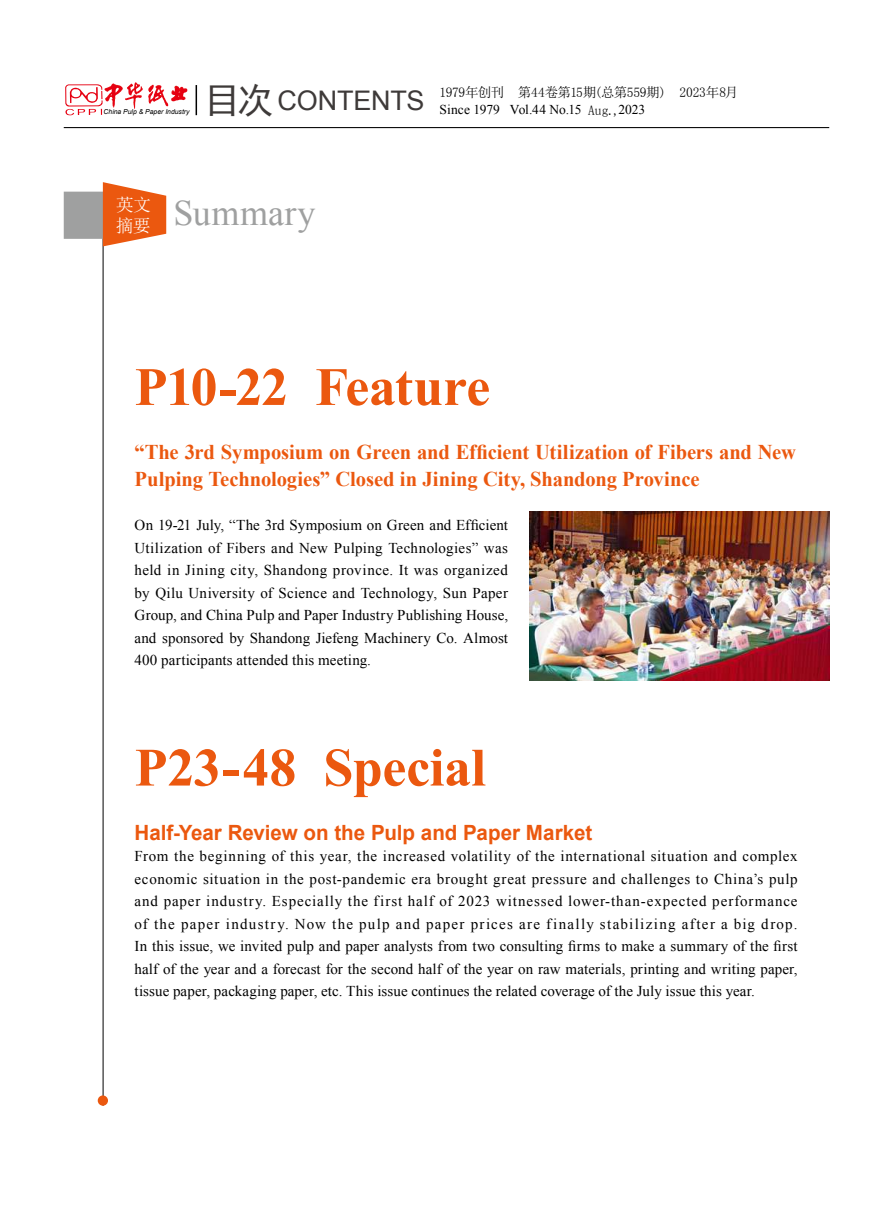
<style>
.page{position:relative;width:893px;height:1212px;background:#fff}
.page>*{position:absolute;margin:0;border:0;box-sizing:border-box;transform-origin:0 0}
.t1{font:700 54px "Times New Roman";letter-spacing:-.01em;color:#eb580f}
.t2{font:36px "Times New Roman";letter-spacing:.015em;color:#9fa0a0}
.t3{font:27px "Arial";letter-spacing:-.01em;color:#3e3a39}
.t4{font:700 21px/27px "Times New Roman";letter-spacing:-.005em;color:#eb580f}
.t5{font:700 21px "Arial";color:#eb580f}
.t6{font:18px "Sim Sun";color:#fff}
.t7{font:15px/22.5px "Times New Roman";letter-spacing:.005em;color:#000;text-align:justify}
.t8{font:13.5px "Sim Sun";letter-spacing:-.02em;color:#000}
.t9{font:13.5px "Times New Roman";color:#000}
.t10{font:italic 6.75px "Arial";color:#000}
.s1{font-family:"Sim Hei";font-size:36px}
.s2{font-family:"Sim Sun"}
</style>
<div class="page">
<img style="left:530px;top:511px;width:299px;height:169px">
<hr style="left:64px;top:127px;width:765px;height:1px;background:#000">
<hr style="left:196px;top:85px;width:1px;height:30px;background:#000">
<hr style="left:103px;top:215px;width:1px;height:891px;background:#000">
<svg style="left:64px;top:182px;width:102px;height:64px"></svg>
<div style="left:98px;top:1095px;width:10px;height:11px;background:#eb580f;border-radius:50%"></div>
<img style="left:127px;top:82px;width:16px;height:13px">
<img style="left:65px;top:84px;width:38px;height:31px">
<p class="t10" style="left:104px;top:107px;width:88px">China Pulp &amp; Paper Industry</p>
<h3 class="t3" style="left:204px;top:83px;width:222px"><span class="s1">目次</span>CONTENTS</h3>
<p class="t8" style="left:440px;top:85px;width:300px">1979年创刊 第44卷第15期(总第559期) 2023年8月</p>
<p class="t9" style="left:440px;top:101px;width:207px">Since 1979 Vol.44 No.15 <span class="s2">Aug.,</span>2023</p>
<p class="t6" style="left:116px;top:195px;width:37px">英文</p>
<h2 class="t2" style="left:116px;top:189px;width:201px"><sub>摘要</sub> Summary</h2>
<h1 class="t1" style="left:135px;top:349px;width:357px">P10-22 Feature</h1>
<h3 class="t4" style="left:135px;top:437px;width:663px">“The 3rd Symposium on Green and Efficient Utilization of Fibers and New<br>Pulping Technologies” Closed in Jining City, Shandong Province</h3>
<p class="t7" style="left:135px;top:513px;width:375px">On 19-21 July, “The 3rd Symposium on Green and Efficient Utilization of Fibers and New Pulping Technologies” was held in Jining city, Shandong province. It was organized by Qilu University of Science and Technology, Sun Paper Group, and China Pulp and Paper Industry Publishing House, and sponsored by Shandong Jiefeng Machinery Co. Almost 400 participants attended this meeting.</p>
<h1 class="t1" style="left:135px;top:730px;width:353px">P23-48 Special</h1>
<h3 class="t5" style="left:135px;top:818px;width:459px">Half-Year Review on the Pulp and Paper Market</h3>
<p class="t7" style="left:135px;top:845px;width:664px">From the beginning of this year, the increased volatility of the international situation and complex economic situation in the post-pandemic era brought great pressure and challenges to China’s pulp and paper industry. Especially the first half of 2023 witnessed lower-than-expected performance of the paper industry. Now the pulp and paper prices are finally stabilizing after a big drop.<br>In this issue, we invited pulp and paper analysts from two consulting firms to make a summary of the first half of the year and a forecast for the second half of the year on raw materials, printing and writing paper, tissue paper, packaging paper, etc. This issue continues the related coverage of the July issue this year.</p>
</div>
